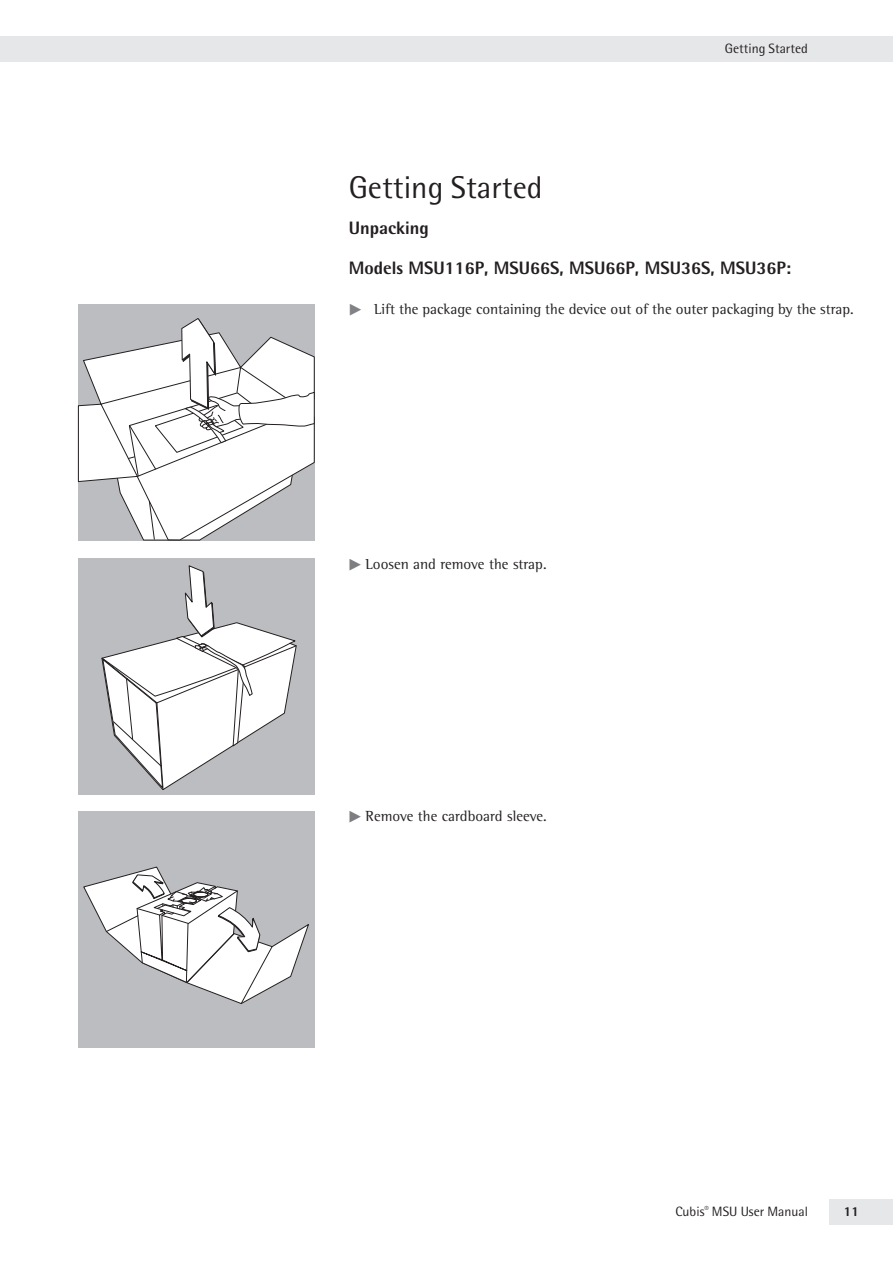
<style>
.page{position:relative;width:893px;height:1263px;background:#fff}
.page>*{position:absolute;margin:0;border:0;box-sizing:border-box;transform-origin:0 0}
.t1{font:31.5px "Sartorius Rotis Sans";color:#231f20}
.t2{font:800 18px "Sartorius Rotis Sans 2013";color:#231f20}
.t3{font:800 18px "Sartorius Rotis Sans";color:#231f20}
.t4{font:15px "Sartorius Rotis Mail";color:#231f20}
.t5{font:15px "Sartorius Rotis Mail 2013";color:#231f20}
.t6{font:13.5px "Sartorius Rotis Sans";color:#231f20}
.t7{font:800 13.5px "Sartorius Rotis Sans";color:#231f20}
.s1{font-family:"Pik 6";color:#808285}
.s2{font-family:"Pik 6";color:#7c7e81}
</style>
<div class="page">
<div style="left:829px;top:1199px;width:64px;height:26px;background:#e6e7e9"></div>
<div style="left:0;top:36px;width:893px;height:26px;background:#e6e7e9"></div>
<div style="left:78px;top:304px;width:236px;height:236px;background:#bcbdc0"></div>
<svg style="left:78px;top:356px;width:22px;height:126px"></svg>
<svg style="left:100px;top:318px;width:215px;height:223px"></svg>
<div style="left:78px;top:558px;width:236px;height:237px;background:#bcbdc0"></div>
<svg style="left:101px;top:565px;width:196px;height:225px"></svg>
<div style="left:78px;top:812px;width:236px;height:236px;background:#bcbdc0"></div>
<svg style="left:83px;top:866px;width:226px;height:138px"></svg>
<p class="t6" style="left:725px;top:43px;width:85px">Getting Started</p>
<h1 class="t1" style="left:349px;top:176px;width:195px">Getting Started</h1>
<p class="t3" style="left:349px;top:222px;width:82px">Unpacking</p>
<p class="t2" style="left:349px;top:262px;width:444px">Models MSU116P, MSU66S, MSU66P, MSU36S, MSU36P:</p>
<p class="t4" style="left:349px;top:303px;width:507px"><span class="s1">t</span> Lift the package containing the device out of the outer packaging by the strap.</p>
<p class="t5" style="left:349px;top:559px;width:199px"><span class="s2">t</span> Loosen and remove the strap.</p>
<p class="t5" style="left:349px;top:811px;width:199px"><span class="s2">t</span> Remove the cardboard sleeve.</p>
<p class="t6" style="left:675px;top:1207px;width:134px">Cubis<sup>®</sup> MSU User Manual</p>
<p class="t7" style="left:844px;top:1207px;width:17px">11</p>
</div>
